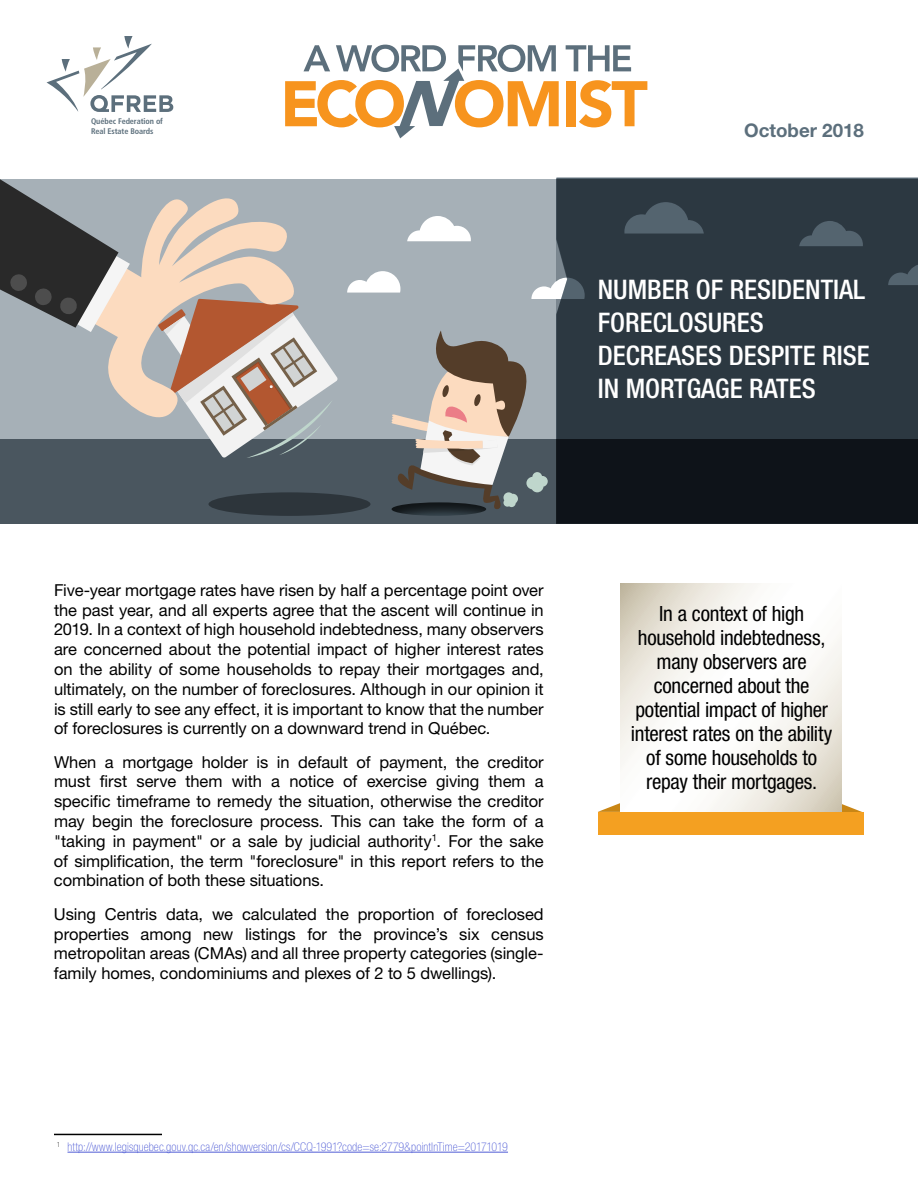
<style>
.page{position:relative;width:918px;height:1188px;background:#fff}
.page>*{position:absolute;margin:0;border:0;box-sizing:border-box;transform-origin:0 0}
.t1{font:500 condensed 27px/33px "Helvetica Neue LT Std";color:#fff}
.t2{font:condensed 21px/24px "Helvetica Neue LT Std";letter-spacing:-.01em;color:#000;text-align:center}
.t3{font:700 18.75px "Helvetica Neue LT Std";color:#5c6f7c}
.t4{font:16.5px/19.8px "Helvetica Neue LT Std";letter-spacing:-.005em;color:#000;text-align:justify}
.t5{font:100 condensed 12px "Helvetica Neue LT Std";letter-spacing:.01em;color:#4f5cd6}
.t6{font:700 condensed 8.1px/9.8px "Frutiger LT Std";letter-spacing:-.01em;color:#5c6f7c}
</style>
<div class="page">
<svg style="left:566px;top:45px;width:65px;height:26px"></svg>
<svg style="left:285px;top:44px;width:274px;height:94px"></svg>
<div style="left:566px;top:81px;width:10px;height:45px;background:#f7941e"></div>
<svg style="left:579px;top:80px;width:68px;height:47px"></svg>
<svg style="left:46px;top:36px;width:127px;height:76px"></svg>
<div style="left:0;top:179px;width:918px;height:345px;background:#a6b0b7"></div>
<svg style="left:407px;top:216px;width:64px;height:25px"></svg>
<div style="left:0;top:439px;width:918px;height:85px;background:#45525c"></div>
<svg style="left:531px;top:281px;width:25px;height:18px"></svg>
<svg style="left:347px;top:271px;width:53px;height:22px"></svg>
<div style="left:377px;top:492px;width:122px;height:26px;background:#000;opacity:.75"></div>
<div style="left:208px;top:492px;width:162px;height:24px;background:#2d353b;border-radius:50%"></div>
<svg style="left:391px;top:331px;width:157px;height:179px"></svg>
<svg style="left:199px;top:329px;width:139px;height:129px"></svg>
<svg style="left:108px;top:198px;width:196px;height:225px"></svg>
<svg style="left:0;top:179px;width:130px;height:153px"></svg>
<svg style="left:556px;top:177px;width:362px;height:346px;background:#263139"></svg>
<hr style="left:54px;top:1134px;width:108px;height:1px;background:#000">
<hr style="left:68px;top:1152px;width:440px;height:1px;background:#4f5cd6">
<svg style="left:842px;top:804px;width:20px;height:8px"></svg>
<svg style="left:598px;top:803px;width:22px;height:9px"></svg>
<svg style="left:621px;top:584px;width:221px;height:228px"></svg>
<div style="left:599px;top:812px;width:265px;height:22px;background:#f4a021"></div>
<p class="t6" style="left:91px;top:116px;width:73px">Québec Federation of<br>Real Estate Boards</p>
<p class="t3" style="left:744px;top:119px;width:121px">October 2018</p>
<h1 class="t1" style="left:598px;top:273px;width:273px">NUMBER OF RESIDENTIAL<br>FORECLOSURES<br>DECREASES DESPITE RISE<br>IN MORTGAGE RATES</h1>
<p class="t4" style="left:54px;top:580px;width:491px">Five-year mortgage rates have risen by half a percentage point over the past year, and all experts agree that the ascent will continue in 2019. In a context of high household indebtedness, many observers are concerned about the potential impact of higher interest rates on the ability of some households to repay their mortgages and, ultimately, on the number of foreclosures. Although in our opinion it is still early to see any effect, it is important to know that the number of foreclosures is currently on a downward trend in Québec.</p>
<p class="t4" style="left:54px;top:752px;width:491px">When a mortgage holder is in default of payment, the creditor must first serve them with a notice of exercise giving them a specific timeframe to remedy the situation, otherwise the creditor may begin the foreclosure process. This can take the form of a "taking in payment" or a sale by judicial authority<sup>1</sup>. For the sake of simplification, the term "foreclosure" in this report refers to the combination of both these situations.</p>
<p class="t4" style="left:54px;top:904px;width:491px">Using Centris data, we calculated the proportion of foreclosed properties among new listings for the province’s six census metropolitan areas (CMAs) and all three property categories (single&shy;family homes, condominiums and plexes of 2 to 5 dwellings).</p>
<p class="t5" style="left:57px;top:1140px;width:453px"><sup>1</sup> http://www.legisquebec.gouv.qc.ca/en/showversion/cs/CCQ-1991?code=se:2779&amp;pointInTime=20171019</p>
<p class="t2" style="left:631px;top:601px;width:203px">In a context of high household indebtedness, many observers are concerned about the potential impact of higher interest rates on the ability of some households to repay their mortgages.</p>
</div>
